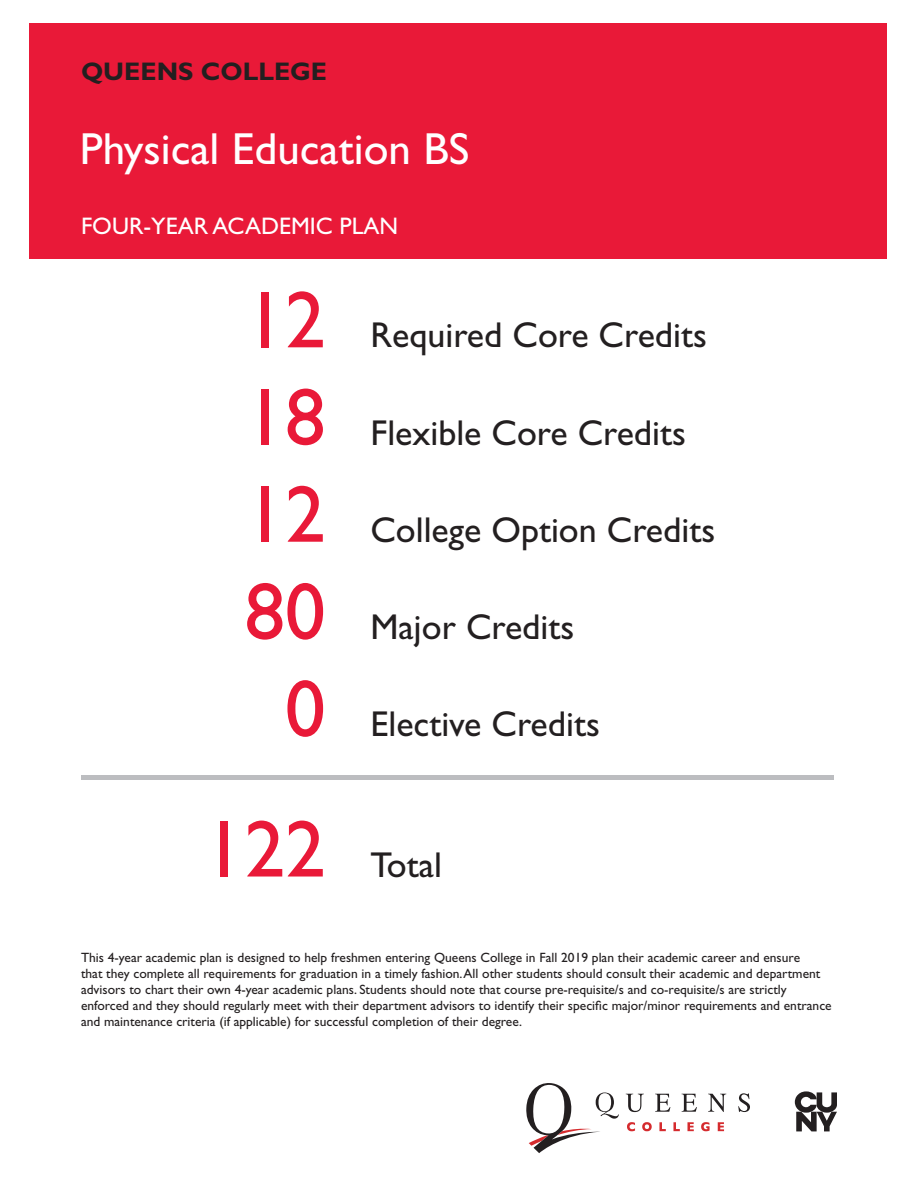
<style>
.page{position:relative;width:918px;height:1188px;background:#fff}
.page>*{position:absolute;margin:0;border:0;box-sizing:border-box;transform-origin:0 0}
.Credits_Page1x{font:81px "Gill Sans Std";color:#e91938}
.t1{font:45px "Gill Sans Std";color:#fff}
.Credits_Page1x-2{font:36px "Gill Sans Std";color:#231f20}
.t2{font:700 25.5px "Gill Sans Std";color:#231f20}
.t3{font:24px "Gill Sans Std";color:#fff}
.t4{font:13.5px/16.2px "Gill Sans Std";color:#231f20}
</style>
<div class="page">
<div style="left:29px;top:24px;width:858px;height:235px;background:#e91938"></div>
<svg style="left:627px;top:1122px;width:8px;height:9px"></svg>
<svg style="left:642px;top:1122px;width:10px;height:9px"></svg>
<svg style="left:659px;top:1122px;width:7px;height:9px"></svg>
<svg style="left:673px;top:1122px;width:7px;height:9px"></svg>
<svg style="left:687px;top:1122px;width:7px;height:9px"></svg>
<svg style="left:701px;top:1122px;width:9px;height:9px"></svg>
<svg style="left:718px;top:1122px;width:6px;height:9px"></svg>
<svg style="left:626px;top:1094px;width:18px;height:18px"></svg>
<svg style="left:655px;top:1094px;width:15px;height:18px"></svg>
<svg style="left:682px;top:1094px;width:15px;height:18px"></svg>
<svg style="left:708px;top:1094px;width:18px;height:18px"></svg>
<svg style="left:738px;top:1093px;width:12px;height:19px"></svg>
<svg style="left:526px;top:1083px;width:93px;height:70px"></svg>
<svg style="left:795px;top:1091px;width:42px;height:40px"></svg>
<hr style="left:81px;top:775px;width:753px;height:4px;background:#bcbdc0">
<h3 class="t2" style="left:81px;top:57px;width:248px">QUEENS COLLEGE</h3>
<h2 class="t1" style="left:80px;top:123px;width:391px">Physical Education BS</h2>
<h3 class="t3" style="left:81px;top:212px;width:319px">FOUR-YEAR ACADEMIC PLAN</h3>
<p class="Credits_Page1x" style="left:245px;top:274px;width:82px">12</p>
<p class="Credits_Page1x" style="left:245px;top:371px;width:82px">18</p>
<p class="Credits_Page1x" style="left:245px;top:468px;width:82px">12</p>
<p class="Credits_Page1x" style="left:245px;top:565px;width:82px">80</p>
<p class="Credits_Page1x" style="left:285px;top:662px;width:42px">0</p>
<p class="Credits_Page1x" style="left:204px;top:803px;width:123px">122</p>
<p class="Credits_Page1x-2" style="left:370px;top:315px;width:338px">Required Core Credits</p>
<p class="Credits_Page1x-2" style="left:370px;top:412px;width:317px">Flexible Core Credits</p>
<p class="Credits_Page1x-2" style="left:370px;top:509px;width:346px">College Option Credits</p>
<p class="Credits_Page1x-2" style="left:370px;top:606px;width:205px">Major Credits</p>
<p class="Credits_Page1x-2" style="left:370px;top:703px;width:231px">Elective Credits</p>
<p class="Credits_Page1x-2" style="left:370px;top:844px;width:73px">Total</p>
<p class="t4" style="left:81px;top:949px;width:752px">This 4-year academic plan is designed to help freshmen entering Queens College in Fall 2019 plan their academic career and ensure<br>that they complete all requirements for graduation in a timely fashion. All other students should consult their academic and department advisors to chart their own 4-year academic plans. Students should note that course pre-requisite/s and co-requisite/s are strictly enforced and they should regularly meet with their department advisors to identify their specific major/minor requirements and entrance and maintenance criteria (if applicable) for successful completion of their degree.</p>
</div>
